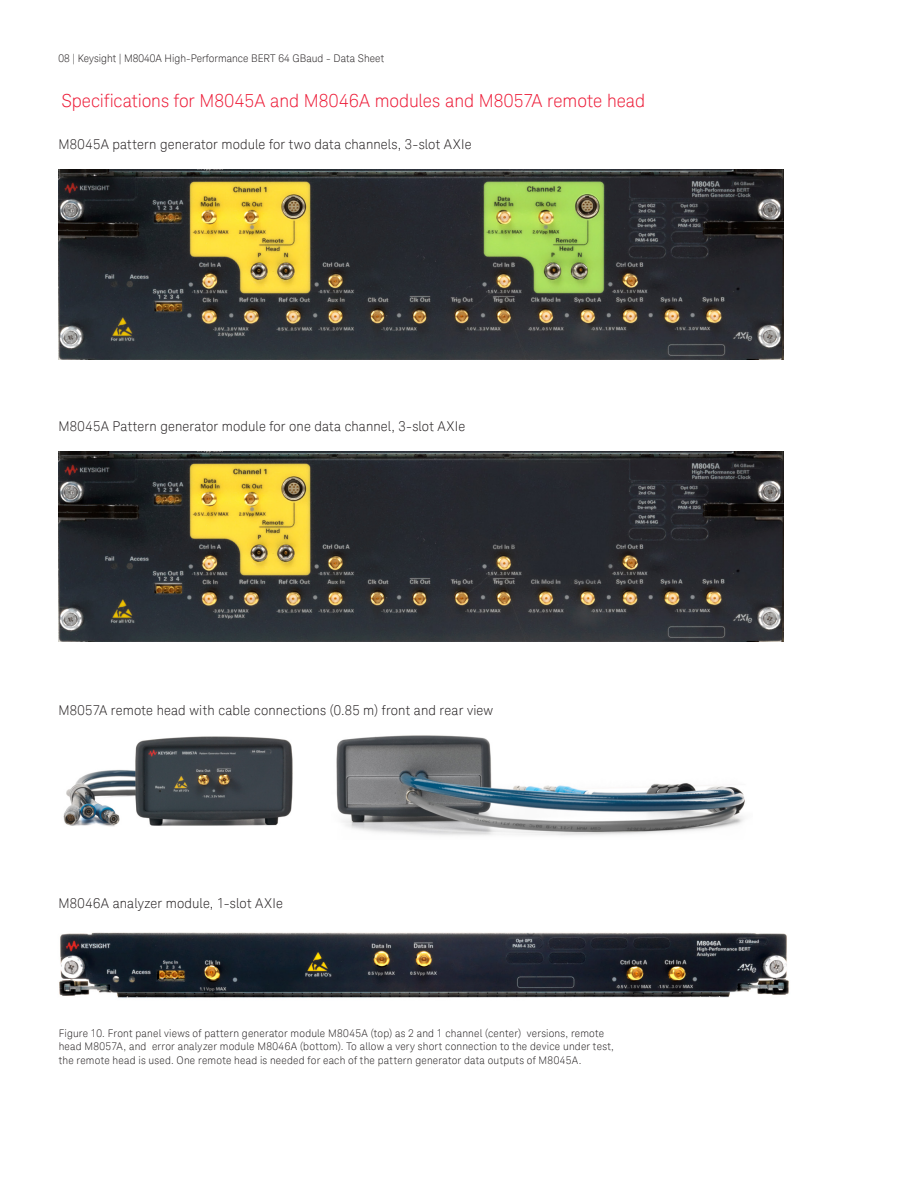
<style>
.page{position:relative;width:918px;height:1188px;background:#fff}
.page>*{position:absolute;margin:0;border:0;box-sizing:border-box;transform-origin:0 0}
.K_Heading_2{font:300 18px "Keysight Sans";letter-spacing:-.005em;color:#ed1a36}
.K_Body_Text{font:300 13.5px "Keysight Sans";letter-spacing:.01em;color:#231f20}
.K_Captions{font:300 10.5px/13.5px "Keysight Sans";letter-spacing:.02em;color:#231f20}
.K_Captions-2{font:300 10.5px "Keysight Sans";color:#231f20}
</style>
<div class="page">
<img style="left:59px;top:932px;width:730px;height:67px">
<img style="left:59px;top:169px;width:725px;height:190px">
<img style="left:63px;top:736px;width:230px;height:91px">
<img style="left:336px;top:735px;width:409px;height:101px">
<img style="left:59px;top:451px;width:725px;height:190px">
<p class="K_Captions-2" style="left:59px;top:52px;width:327px">08 | Keysight | M8040A High-Performance BERT 64 GBaud - Data Sheet</p>
<p class="K_Heading_2" style="left:61px;top:90px;width:585px">Specifications for M8045A and M8046A modules and M8057A remote head</p>
<p class="K_Body_Text" style="left:59px;top:136px;width:415px">M8045A pattern generator module for two data channels, 3-slot AXIe</p>
<p class="K_Body_Text" style="left:59px;top:418px;width:408px">M8045A Pattern generator module for one data channel, 3-slot AXIe</p>
<p class="K_Body_Text" style="left:59px;top:702px;width:436px">M8057A remote head with cable connections (0.85 m) front and rear view</p>
<p class="K_Body_Text" style="left:59px;top:895px;width:226px">M8046A analyzer module, 1-slot AXIe</p>
<p class="K_Captions" style="left:59px;top:1026px;width:557px">Figure 10. Front panel views of pattern generator module M8045A (top) as 2 and 1 channel (center) versions, remote head M8057A, and error analyzer module M8046A (bottom). To allow a very short connection to the device under test, the remote head is used. One remote head is needed for each of the pattern generator data outputs of M8045A.</p>
</div>
